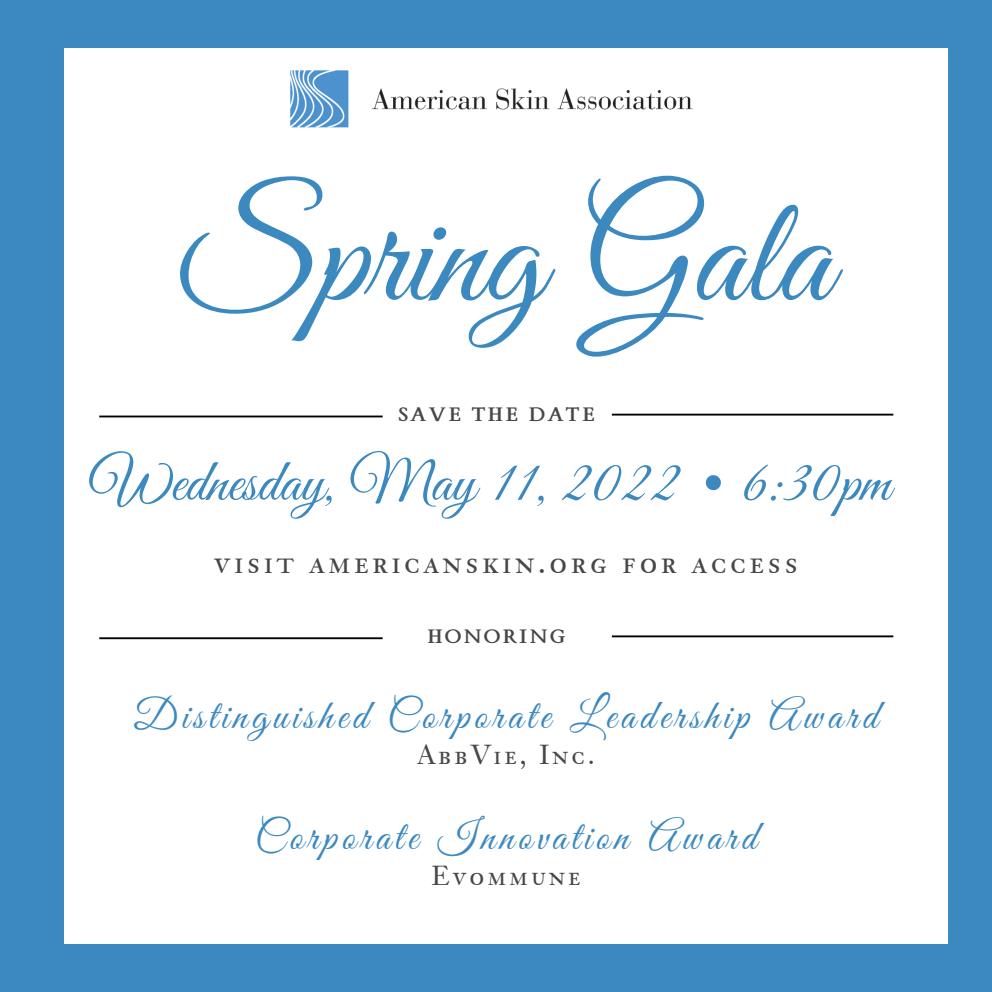
<style>
.page{position:relative;width:992px;height:992px;background:#3c89bf}
.page>*{position:absolute;margin:0;border:0;box-sizing:border-box;transform-origin:0 0}
.t1{font:151.75px "Good Vibrations ROB Script";color:#3c89bf}
.t2{font:60px "Good Vibrations ROB Script";color:#3c89bf}
.t3{font:41.75px "Good Vibrations ROB Script";letter-spacing:.11em;color:#3c89bf}
.t4{font:31.75px "Janson Old Style S Si Small Caps";letter-spacing:.11em;color:#474747}
.t5{font:26.75px "Janson Old Style S Si Small Caps";letter-spacing:.11em;color:#474747}
.t6{font:700 18.5px "Flanker Griffo";letter-spacing:.125em;color:#474747}
</style>
<div class="page">
<div style="left:64px;top:48px;width:884px;height:895px;background:#fff"></div>
<img style="left:290px;top:70px;width:403px;height:58px">
<hr style="left:99px;top:416px;width:284px;height:1px;background:#000">
<hr style="left:612px;top:414px;width:281px;height:2px;background:#000">
<svg style="left:706px;top:475px;width:15px;height:15px"></svg>
<hr style="left:99px;top:637px;width:284px;height:2px;background:#000">
<hr style="left:612px;top:635px;width:281px;height:2px;background:#000">
<p class="t1" style="left:180px;top:148px;width:653px">Spring Gala</p>
<p class="t6" style="left:398px;top:403px;width:197px">SAVE THE DATE</p>
<p class="t2" style="left:90px;top:440px;width:802px">Wednesday, May 11, 2022 6:30pm</p>
<p class="t4" style="left:214px;top:550px;width:585px">visit americanskin.org for access</p>
<p class="t6" style="left:427px;top:625px;width:140px">HONORING</p>
<p class="t3" style="left:134px;top:686px;width:745px">Distinguished Corporate Leadership Award</p>
<p class="t5" style="left:417px;top:744px;width:179px">AbbVie, Inc.</p>
<p class="t3" style="left:255px;top:807px;width:503px">Corporate Innovation Award</p>
<p class="t5" style="left:431px;top:866px;width:150px">Evommune</p>
</div>
